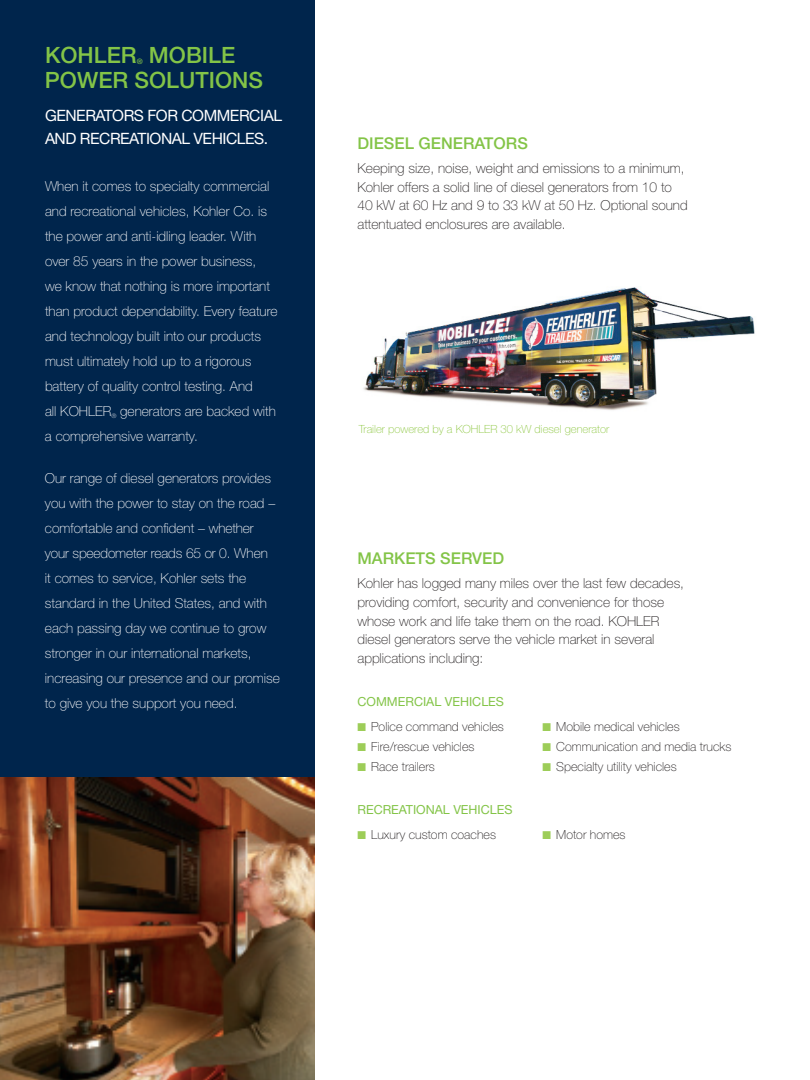
<style>
.page{position:relative;width:810px;height:1080px;background:#fff}
.page>*{position:absolute;margin:0;border:0;box-sizing:border-box;transform-origin:0 0}
.t1{font:500 22.5px/25px "Helvetica Neue";color:#83c447;text-align:right}
.t2{font:500 16.25px "Helvetica Neue";color:#83c447}
.t3{font:15.62px "Helvetica Neue";letter-spacing:-.03em;color:#fff}
.t4{font:100 13.75px/25px "Helvetica Neue";color:#fff}
.t5{font:100 13.75px/18.8px "Helvetica Neue";color:#231f20}
.t6{font:100 12.5px "Helvetica Neue";color:#231f20}
.t7{font:12.5px "Helvetica Neue";color:#83c447}
.t8{font:100 11.25px "Helvetica Neue";color:#8bc63e}
.t9{font:500 7.5px "Helvetica Neue";color:#83c447}
.s1{color:#9dcd58}
</style>
<div class="page">
<div style="left:0;top:0;width:315px;height:1080px;background:#00254c"></div>
<img style="left:0;top:778px;width:315px;height:302px">
<img style="left:363px;top:287px;width:392px;height:123px">
<h1 class="t1" style="left:45px;top:42px;width:169px">MOBILE<br>POWER SOLUTIONS</h1>
<p class="t3" style="left:45px;top:106px;width:22px">GENERATORS</p>
<p class="t3" style="left:147px;top:106px;width:56px">FOR COMMERCIAL</p>
<p class="t3" style="left:45px;top:129px;width:56px">AND RECREATIONAL</p>
<p class="t3" style="left:194px;top:129px;width:19px">VEHICLES</p>
<p class="t3" style="left:264px;top:129px;width:6px">.</p>
<p class="t4" style="left:45px;top:174px;width:234px">When it comes to specialty commercial and recreational vehicles, Kohler Co. is the power and anti-idling leader. With over 85 years in the power business,<br>we know that nothing is more important than product dependability. Every feature and technology built into our products must ultimately hold up to a rigorous battery of quality control testing. And<br>all KOHLER<sub>®</sub> generators are backed with a comprehensive warranty.</p>
<p class="t4" style="left:45px;top:466px;width:236px">Our range of diesel generators provides you with the power to stay on the road – comfortable and confident – whether your speedometer reads 65 or 0. When<br>it comes to service, Kohler sets the standard in the United States, and with each passing day we continue to grow stronger in our international markets, increasing our presence and our promise to give you the support you need.</p>
<h1 class="t1" style="left:45px;top:42px;width:93px">KOHLER</h1>
<p class="t9" style="left:137px;top:57px;width:8px">®</p>
<p class="t2" style="left:358px;top:133px;width:172px">DIESEL GENERATORS</p>
<p class="t5" style="left:358px;top:159px;width:332px">Keeping size, noise, weight and emissions to a minimum, Kohler offers a solid line of diesel generators from 10 to 40 kW at 60 Hz and 9 to 33 kW at 50 Hz. Optional sound attentuated enclosures are available.</p>
<p class="t8" style="left:359px;top:423px;width:252px">Trailer powered by a KOHLER 30 kW diesel generator</p>
<p class="t2" style="left:358px;top:548px;width:148px">MARKETS SERVED</p>
<p class="t5" style="left:358px;top:574px;width:328px">Kohler has logged many miles over the last few decades, providing comfort, security and convenience for those whose work and life take them on the road. KOHLER diesel generators serve the vehicle market in several applications including:</p>
<p class="t7" style="left:358px;top:694px;width:148px">COMMERCIAL VEHICLES</p>
<p class="t6" style="left:358px;top:720px;width:148px"><span class="s1">■</span> Police command vehicles</p>
<p class="t6" style="left:542px;top:720px;width:139px"><span class="s1">■</span> Mobile medical vehicles</p>
<p class="t6" style="left:358px;top:740px;width:119px"><span class="s1">■</span> Fire/rescue vehicles</p>
<p class="t6" style="left:542px;top:740px;width:190px"><span class="s1">■</span> Communication and media trucks</p>
<p class="t6" style="left:358px;top:760px;width:79px"><span class="s1">■</span> Race trailers</p>
<p class="t6" style="left:542px;top:760px;width:136px"><span class="s1">■</span> Specialty utility vehicles</p>
<p class="t7" style="left:357px;top:802px;width:157px">RECREATIONAL VEHICLES</p>
<p class="t6" style="left:358px;top:828px;width:140px"><span class="s1">■</span> Luxury custom coaches</p>
<p class="t6" style="left:542px;top:828px;width:85px"><span class="s1">■</span> Motor homes</p>
</div>
